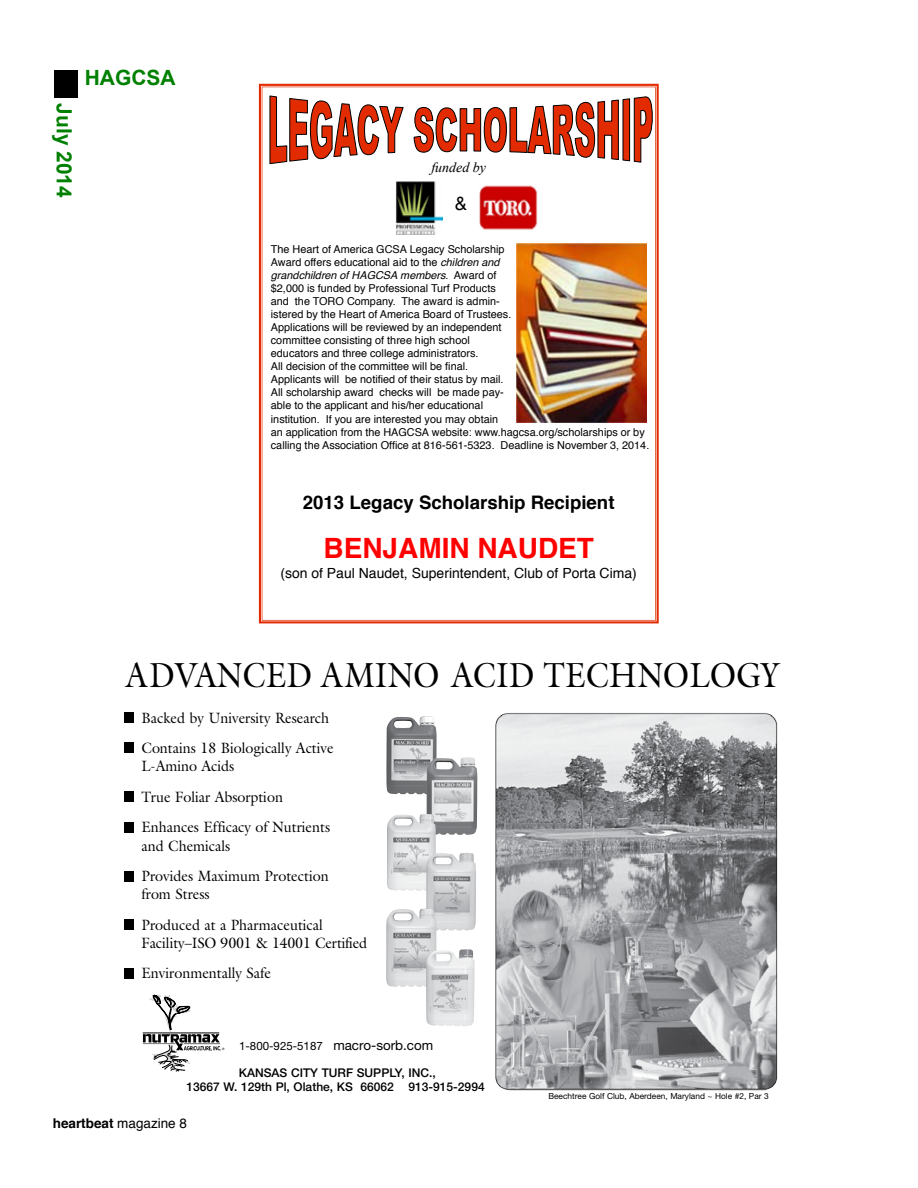
<style>
.page{position:relative;width:918px;height:1188px;background:#fff}
.page>*{position:absolute;margin:0;border:0;box-sizing:border-box;transform-origin:0 0}
.t1{font:35.1px "Galliard";color:#000;scale:.9 1}
.t2{font:700 27.9px "Helvetica";color:#f00}
.t3{font:700 21px "Arial";color:#008000}
.t4{font:700 18.6px "Helvetica";color:#000}
.t5{font:18.6px "Helvetica";color:#000}
.t6{font:15px/30.5px "Galliard";color:#000;scale:.95 1}
.t7{font:13.95px "Helvetica";color:#000}
.t8{font:italic 13.95px "Times New Roman";color:#000}
.t9{font:700 13.5px "Helvetica";color:#000}
.t10{font:500 12px/14.4px "Helvetica Neue";color:#000;text-align:center}
.t11{font:11.55px "Helvetica Neue";color:#000}
.t12{font:10.8px/13px "Helvetica";color:#000}
.t13{font:8.4px "Helvetica Neue";color:#000}
.t14{font:3px "Helvetica Neue";color:#000}
.s1{font-style:italic}
.s2{font-size:13.35px}
.s3{font-weight:400}
</style>
<div class="page">
<div style="left:54px;top:70px;width:23px;height:28px;background:#000"></div>
<svg style="left:124px;top:712px;width:354px;height:360px"></svg>
<img style="left:495px;top:713px;width:283px;height:378px">
<svg style="left:259px;top:84px;width:400px;height:539px"></svg>
<svg style="left:269px;top:95px;width:384px;height:69px"></svg>
<img style="left:517px;top:244px;width:130px;height:179px">
<img style="left:479px;top:181px;width:64px;height:54px">
<img style="left:395px;top:182px;width:48px;height:53px">
<h3 class="t3" style="left:78px;top:103px;width:96px;rotate:90deg">July 2014</h3>
<h3 class="t3" style="left:85px;top:64px;width:92px">HAGCSA</h3>
<p class="t8" style="left:431px;top:158px;width:56px">funded by</p>
<h3 class="t5" style="left:455px;top:189px;width:14px">&amp;</h3>
<p class="t12" style="left:271px;top:243px;width:380px">The Heart of America GCSA Legacy Scholarship<br>Award offers educational aid to the <span class="s1">children and<br>grandchildren of HAGCSA members</span>. Award of<br>$2,000 is funded by Professional Turf Products<br>and the TORO Company. The award is admin-<br>istered by the Heart of America Board of Trustees.<br>Applications will be reviewed by an independent<br>committee consisting of three high school<br>educators and three college administrators.<br>All decision of the committee will be final.<br>Applicants will be notified of their status by mail.<br>All scholarship award checks will be made pay-<br>able to the applicant and his/her educational<br>institution. If you are interested you may obtain<br>an application from the HAGCSA website: www.hagcsa.org/scholarships or by calling the Association Office at 816-561-5323. Deadline is November 3, 2014.</p>
<h3 class="t4" style="left:303px;top:488px;width:313px">2013 Legacy Scholarship Recipient</h3>
<h2 class="t2" style="left:324px;top:525px;width:272px">BENJAMIN NAUDET</h2>
<p class="t7" style="left:280px;top:562px;width:358px">(son of Paul Naudet, Superintendent, Club of Porta Cima)</p>
<h1 class="t1" style="left:126px;top:652px;width:728px">ADVANCED AMINO ACID TECHNOLOGY</h1>
<h3 class="t6" style="left:141px;top:702px;width:204px">Backed by University Research<br>Contains 18 Biologically Active</h3>
<h3 class="t6" style="left:141px;top:751px;width:200px">L-Amino Acids<br>True Foliar Absorption<br>Enhances Efficacy of Nutrients</h3>
<h3 class="t6" style="left:141px;top:830px;width:199px">and Chemicals<br>Provides Maximum Protection</h3>
<h3 class="t6" style="left:141px;top:879px;width:193px">from Stress<br>Produced at a Pharmaceutical</h3>
<h3 class="t6" style="left:141px;top:927px;width:239px">Facility–ISO 9001 &amp; 14001 Certified<br>Environmentally Safe</h3>
<p class="t11" style="left:239px;top:1039px;width:196px">1-800-925-5187 <span class="s2">macro-sorb.com</span></p>
<p class="t14" style="left:222px;top:1048px;width:4px">®</p>
<p class="t10" style="left:186px;top:1065px;width:300px">KANSAS CITY TURF SUPPLY, INC.,<br>13667 W. 129th Pl, Olathe, KS 66062 913-915-2994</p>
<p class="t13" style="left:548px;top:1091px;width:222px">Beechtree Golf Club, Aberdeen, Maryland ~ Hole #2, Par 3</p>
<p class="t9" style="left:53px;top:1112px;width:136px">heartbeat <span class="s3">magazine 8</span></p>
</div>
